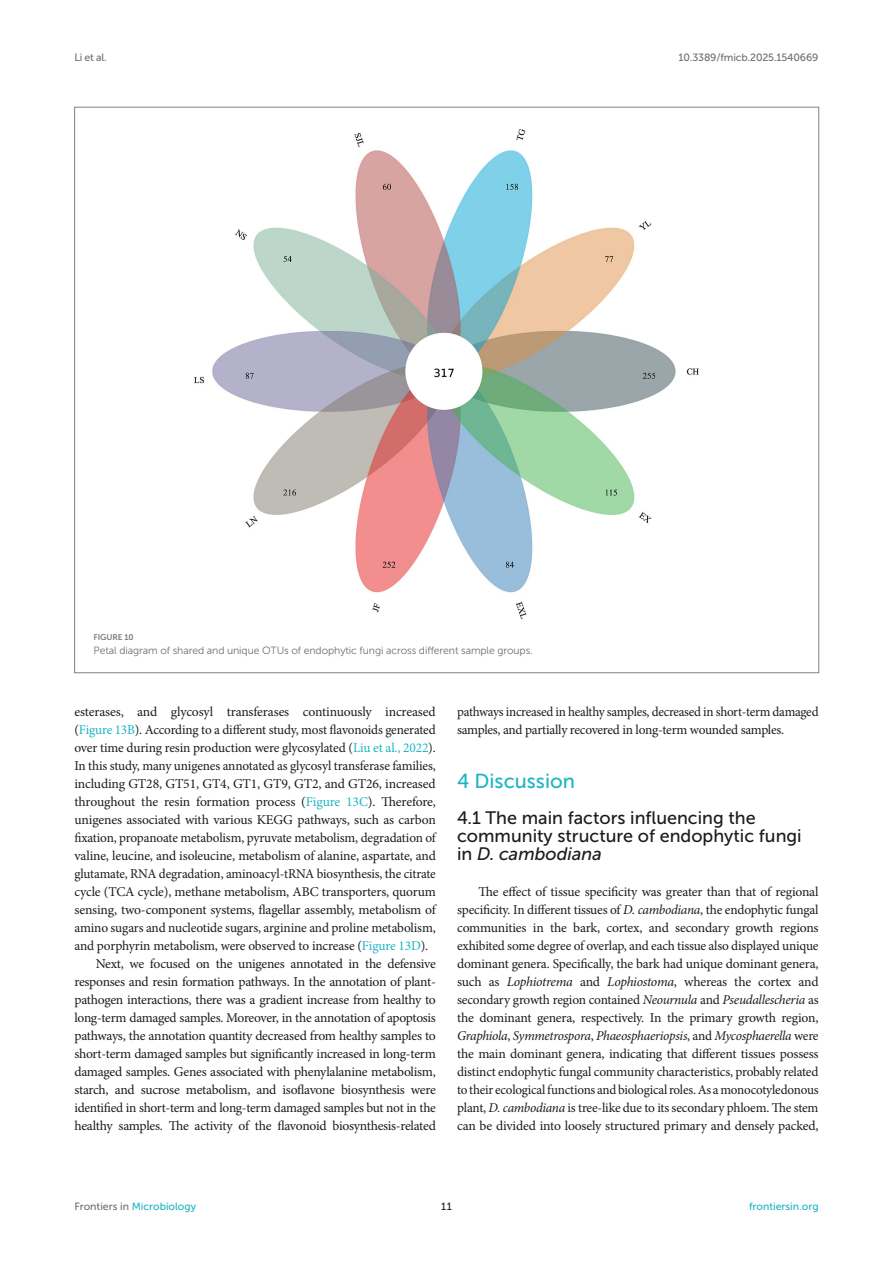
<style>
.page{position:relative;width:893px;height:1263px;background:#fff}
.page>*{position:absolute;margin:0;border:0;box-sizing:border-box;transform-origin:0 0}
.HEAD_1{font:20.25px "Museo Sans 500";color:#1db5c3}
.HEAD_2_after_HEAD_1{font:18px/18px "Museo Sans 500";color:#1b1c1b}
.TEXT{font:13.5px/18px "Minion Pro";letter-spacing:-.02em;color:#1b1c1b;text-align:justify}
.FIG_LEG{font:10.5px "Museo Sans 300";letter-spacing:-.01em;color:#706f70}
.t1{font:10.5px "Museo Sans 500";color:#1db5c3}
.t2{font:10.5px "Museo Sans 500";letter-spacing:-.015em;color:#706f70}
.t3{font:10.5px "Museo Sans 500";color:#1b1c1b}
.FIG_HD{font:8.25px "Museo Sans 700";letter-spacing:-.01em;color:#7e7f7f}
.s1{color:#1db5c3}
.s2{font-style:italic}
.s3{color:#706f70}
</style>
<div class="page">
<img style="left:194px;top:129px;width:505px;height:490px">
<p class="t2" style="left:74px;top:52px;width:34px">Li et al.</p>
<p class="t2" style="left:679px;top:52px;width:141px">10.3389/fmicb.2025.1540669</p>
<p class="FIG_HD" style="left:94px;top:633px;width:42px">FIGURE 10</p>
<p class="FIG_LEG" style="left:94px;top:644px;width:441px">Petal diagram of shared and unique OTUs of endophytic fungi across different sample groups.</p>
<p class="TEXT" style="left:74px;top:703px;width:363px">esterases, and glycosyl transferases continuously increased (<span class="s1">Figure 13B</span>). According to a different study, most flavonoids generated over time during resin production were glycosylated (<span class="s1">Liu et al., 2022</span>).<br>In this study, many unigenes annotated as glycosyl transferase families, including GT28, GT51, GT4, GT1, GT9, GT2, and GT26, increased throughout the resin formation process (<span class="s1">Figure 13C</span>). Therefore, unigenes associated with various KEGG pathways, such as carbon fixation, propanoate metabolism, pyruvate metabolism, degradation of valine, leucine, and isoleucine, metabolism of alanine, aspartate, and glutamate, RNA degradation, aminoacyl-tRNA biosynthesis, the citrate cycle (TCA cycle), methane metabolism, ABC transporters, quorum sensing, two-component systems, flagellar assembly, metabolism of amino sugars and nucleotide sugars, arginine and proline metabolism, and porphyrin metabolism, were observed to increase (<span class="s1">Figure 13D</span>).</p>
<p class="TEXT" style="left:74px;top:955px;width:363px;text-indent:21px">Next, we focused on the unigenes annotated in the defensive responses and resin formation pathways. In the annotation of plant&shy;pathogen interactions, there was a gradient increase from healthy to long-term damaged samples. Moreover, in the annotation of apoptosis pathways, the annotation quantity decreased from healthy samples to short-term damaged samples but significantly increased in long-term damaged samples. Genes associated with phenylalanine metabolism, starch, and sucrose metabolism, and isoflavone biosynthesis were identified in short-term and long-term damaged samples but not in the healthy samples. The activity of the flavonoid biosynthesis-related</p>
<p class="TEXT" style="left:457px;top:703px;width:363px">pathways increased in healthy samples, decreased in short-term damaged samples, and partially recovered in long-term wounded samples.</p>
<p class="HEAD_1" style="left:457px;top:770px;width:119px">4 Discussion</p>
<p class="HEAD_2_after_HEAD_1" style="left:457px;top:809px;width:346px">4.1 The main factors influencing the community structure of endophytic fungi in <span class="s2">D. cambodiana</span></p>
<p class="TEXT" style="left:457px;top:883px;width:363px;text-indent:21px">The effect of tissue specificity was greater than that of regional specificity. In different tissues of <span class="s2">D. cambodiana</span>, the endophytic fungal communities in the bark, cortex, and secondary growth regions exhibited some degree of overlap, and each tissue also displayed unique dominant genera. Specifically, the bark had unique dominant genera, such as <span class="s2">Lophiotrema</span> and <span class="s2">Lophiostoma</span>, whereas the cortex and secondary growth region contained <span class="s2">Neournula</span> and <span class="s2">Pseudallescheria</span> as the dominant genera, respectively. In the primary growth region, <span class="s2">Graphiola</span>, <span class="s2">Symmetrospora</span>, <span class="s2">Phaeosphaeriopsis</span>, and <span class="s2">Mycosphaerella</span> were the main dominant genera, indicating that different tissues possess distinct endophytic fungal community characteristics, probably related to their ecological functions and biological roles. As a monocotyledonous plant, <span class="s2">D. cambodiana</span> is tree-like due to its secondary phloem. The stem can be divided into loosely structured primary and densely packed,</p>
<p class="t1" style="left:74px;top:1200px;width:123px"><span class="s3">Frontiers in</span> Microbiology</p>
<p class="t3" style="left:441px;top:1200px;width:12px">11</p>
<p class="t1" style="left:749px;top:1200px;width:71px">frontiersin.org</p>
</div>
